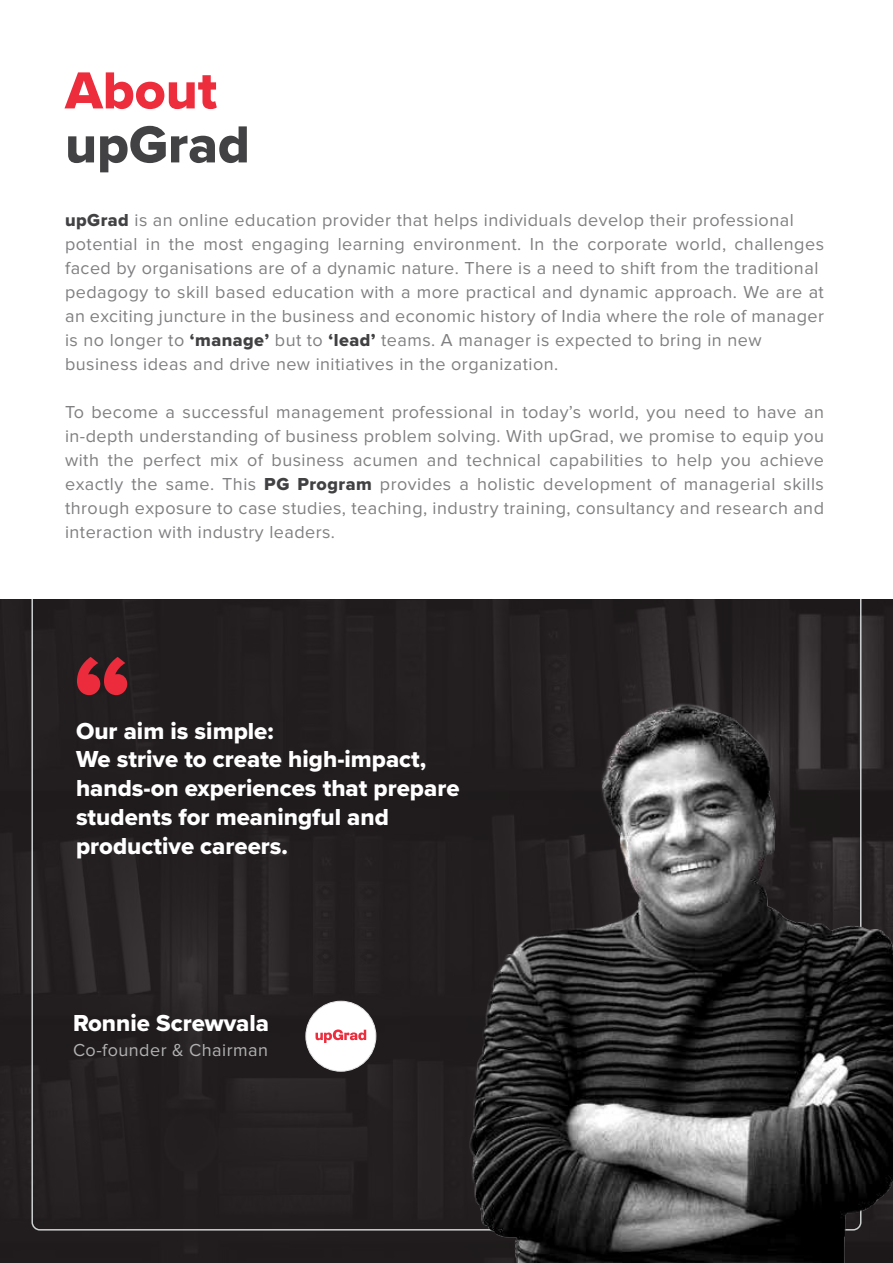
<style>
.page{position:relative;width:893px;height:1263px;background:#fff}
.page>*{position:absolute;margin:0;border:0;box-sizing:border-box;transform-origin:0 0}
.t1{font:120px "Proxima Nova Extrabld";color:#ec2c3c}
.t2{font:54px "Proxima Nova Extrabld";color:#424143}
.t3{font:54px "Proxima Nova Extrabld";color:#ed2c3c}
.t4{font:24px/28.8px "Proxima Nova Extrabld";color:#fff}
.t5{font:18px/24px "Proxima Nova";letter-spacing:.025em;color:#808082}
.t6{font:18px "Proxima Nova";letter-spacing:.025em;color:#b2b2b2}
.s1{font-family:"Proxima Nova Extrabld";color:#424143}
.s2{font-family:"Proxima Nova Extrabld";color:#414042}
</style>
<div class="page">
<div style="left:0;top:472px;width:893px;height:791px;background:#221e1f"></div>
<img style="left:469px;top:702px;width:424px;height:561px">
<div style="left:306px;top:1001px;width:70px;height:70px;background:#fff;border-radius:50%"></div>
<div style="left:305px;top:1001px;width:71px;height:70px;border:1px solid #e4e4e5;border-radius:50%"></div>
<svg style="left:316px;top:1029px;width:50px;height:14px"></svg>
<div style="left:0;top:0;width:893px;height:598px;background:#fff"></div>
<h2 class="t3" style="left:65px;top:50px;width:154px">About</h2>
<h2 class="t2" style="left:65px;top:104px;width:186px">upGrad</h2>
<p class="t5" style="left:65px;top:208px;width:760px"><span class="s1">upGrad</span> is an online education provider that helps individuals develop their professional potential in the most engaging learning environment. In the corporate world, challenges faced by organisations are of a dynamic nature. There is a need to shift from the traditional pedagogy to skill based education with a more practical and dynamic approach. We are at an exciting juncture in the business and economic history of India where the role of manager is no longer to <span class="s2">‘manage’</span> but to <span class="s2">‘lead’</span> teams. A manager is expected to bring in new business ideas and drive new initiatives in the organization.</p>
<p class="t5" style="left:65px;top:400px;width:760px;text-align:justify">To become a successful management professional in today’s world, you need to have an in-depth understanding of business problem solving. With upGrad, we promise to equip you with the perfect mix of business acumen and technical capabilities to help you achieve exactly the same. This <span class="s2">PG Program</span> provides a holistic development of managerial skills through exposure to case studies, teaching, industry training, consultancy and research and interaction with industry leaders.</p>
<h1 class="t1" style="left:73px;top:609px;width:61px">“</h1>
<h3 class="t4" style="left:76px;top:716px;width:385px">Our aim is simple:<br>We strive to create high-impact, hands-on experiences that prepare students for meaningful and productive careers.</h3>
<h3 class="t4" style="left:73px;top:1008px;width:198px">Ronnie Screwvala</h3>
<p class="t6" style="left:73px;top:1040px;width:197px">Co-founder &amp; Chairman</p>
</div>
